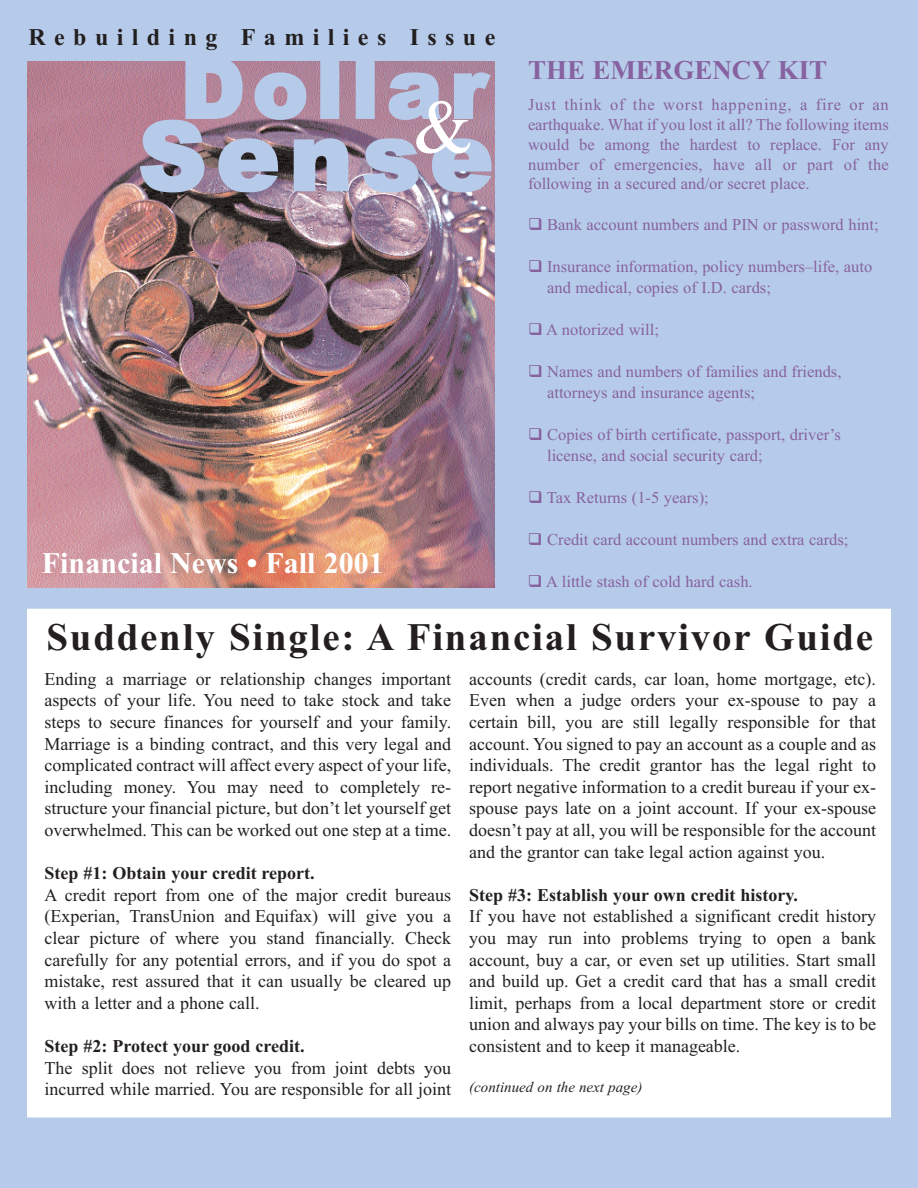
<style>
.page{position:relative;width:918px;height:1188px;background:#b6cbe9}
.page>*{position:absolute;margin:0;border:0;box-sizing:border-box;transform-origin:0 0}
.t1{font:900 94.65px "Arial";letter-spacing:.105em;color:#b6cbe9}
.t2{font:900 83.1px "Arial";letter-spacing:.095em;color:#b6cbe9}
.t3{font:76.2px "Times New Roman";color:#fff}
.t4{font:700 39px "Times New Roman";letter-spacing:.045em;color:#231f20}
.t5{font:700 30px "Times New Roman";color:#fff}
.t6{font:700 27px "Times New Roman";color:#8762a0}
.t7{font:700 24px "Times New Roman";letter-spacing:.35em;color:#231f20}
.t8{font:18px/21.6px "Times New Roman";color:#231f20;text-align:justify}
.t9{font:700 18px "Times New Roman";color:#231f20}
.t10{font:16.5px/19.8px "Times New Roman";color:#8762a0}
.t11{font:italic 15px "Times New Roman";color:#231f20}
</style>
<div class="page">
<img style="left:27px;top:62px;width:467px;height:525px">
<div style="left:30px;top:612px;width:858px;height:502px;background:#fff"></div>
<div style="left:27px;top:609px;width:864px;height:509px;border:6px solid #fff"></div>
<h3 class="t7" style="left:28px;top:29px;width:468px">Rebuilding Families Issue</h3>
<h2 class="t2" style="left:180px;top:58px;width:308px">Dollar</h2>
<h1 class="t1" style="left:138px;top:122px;width:356px">Sense</h1>
<h3 class="t3" style="left:413px;top:100px;width:61px">&amp;</h3>
<h3 class="t5" style="left:42px;top:553px;width:343px">Financial News • Fall 2001</h3>
<h3 class="t6" style="left:528px;top:61px;width:301px">THE EMERGENCY KIT</h3>
<p class="t10" style="left:528px;top:96px;width:362px;text-align:justify">Just think of the worst happening, a fire or an earthquake. What if you lost it all? The following items would be among the hardest to replace. For any number of emergencies, have all or part of the following in a secured and/or secret place.</p>
<p class="t10" style="left:547px;top:216px;width:333px">Bank account numbers and PIN or password hint;</p>
<p class="t10" style="left:547px;top:258px;width:327px;line-height:21px">Insurance information, policy numbers–life, auto and medical, copies of I.D. cards;</p>
<p class="t10" style="left:546px;top:321px;width:114px">A notorized will;</p>
<p class="t10" style="left:547px;top:363px;width:296px;line-height:21px">Names and numbers of families and friends, attorneys and insurance agents;</p>
<p class="t10" style="left:547px;top:426px;width:295px;line-height:21px">Copies of birth certificate, passport, driver’s license, and social security card;</p>
<p class="t10" style="left:547px;top:489px;width:163px">Tax Returns (1-5 years);</p>
<p class="t10" style="left:547px;top:531px;width:303px">Credit card account numbers and extra cards;</p>
<p class="t10" style="left:546px;top:573px;width:208px">A little stash of cold hard cash.</p>
<h3 class="t4" style="left:47px;top:624px;width:828px">Suddenly Single: A Financial Survivor Guide</h3>
<p class="t8" style="left:45px;top:670px;width:408px">Ending a marriage or relationship changes important aspects of your life. You need to take stock and take steps to secure finances for yourself and your family.<br>Marriage is a binding contract, and this very legal and complicated contract will affect every aspect of your life, including money. You may need to completely re&shy;structure your financial picture, but don’t let yourself get overwhelmed. This can be worked out one step at a time.</p>
<p class="t9" style="left:45px;top:867px;width:272px">Step #1: Obtain your credit report.</p>
<p class="t8" style="left:45px;top:886px;width:408px">A credit report from one of the major credit bureaus (Experian, TransUnion and Equifax) will give you a clear picture of where you stand financially. Check carefully for any potential errors, and if you do spot a mistake, rest assured that it can usually be cleared up with a letter and a phone call.</p>
<p class="t9" style="left:45px;top:1040px;width:262px">Step #2: Protect your good credit.</p>
<p class="t8" style="left:45px;top:1059px;width:408px">The split does not relieve you from joint debts you incurred while married. You are responsible for all joint</p>
<p class="t8" style="left:469px;top:670px;width:408px">accounts (credit cards, car loan, home mortgage, etc).<br>Even when a judge orders your ex-spouse to pay a certain bill, you are still legally responsible for that account. You signed to pay an account as a couple and as individuals. The credit grantor has the legal right to report negative information to a credit bureau if your ex&shy;spouse pays late on a joint account. If your ex-spouse doesn’t pay at all, you will be responsible for the account and the grantor can take legal action against you.</p>
<p class="t9" style="left:469px;top:889px;width:330px">Step #3: Establish your own credit history.</p>
<p class="t8" style="left:469px;top:907px;width:408px">If you have not established a significant credit history you may run into problems trying to open a bank account, buy a car, or even set up utilities. Start small and build up. Get a credit card that has a small credit limit, perhaps from a local department store or credit union and always pay your bills on time. The key is to be consistent and to keep it manageable.</p>
<p class="t11" style="left:469px;top:1081px;width:175px">(continued on the next page)</p>
</div>
